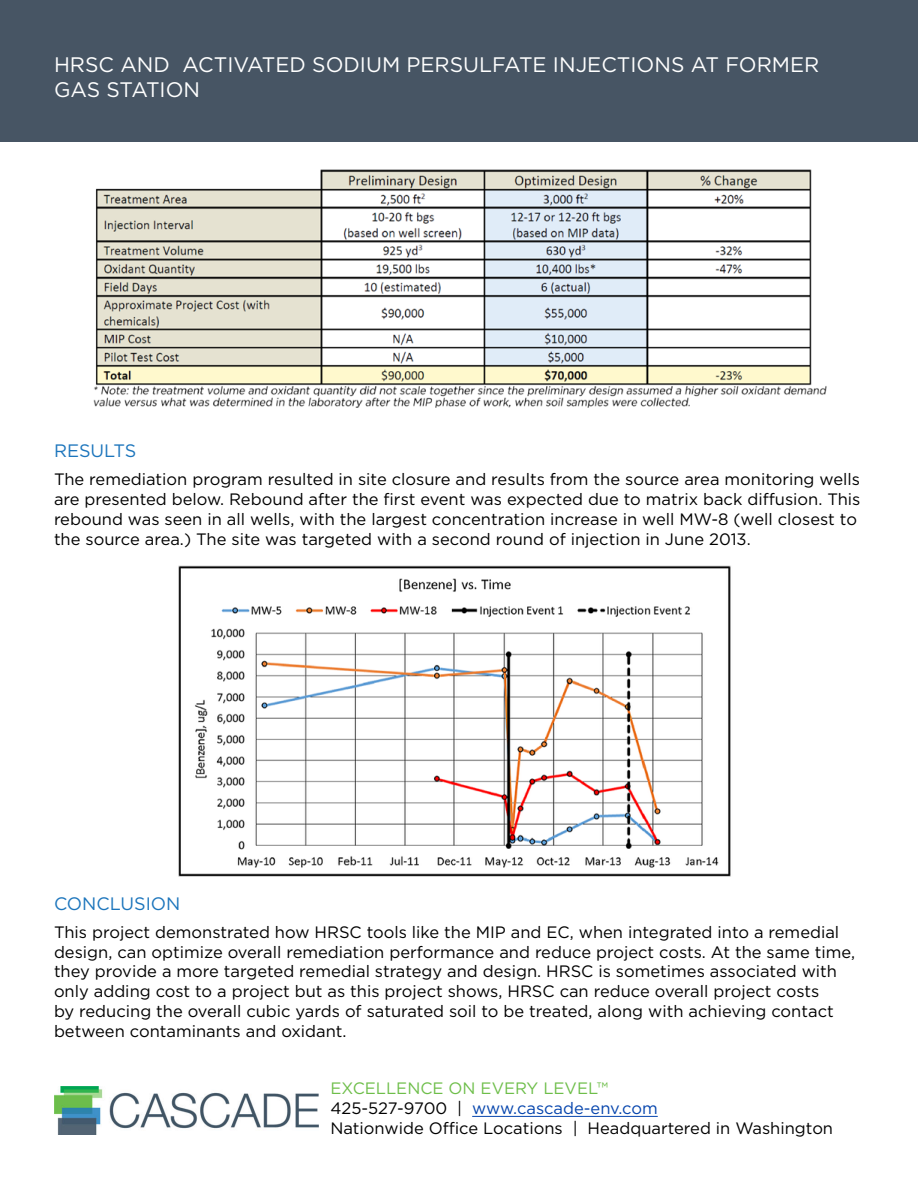
<style>
.page{position:relative;width:918px;height:1188px;background:#fff}
.page>*{position:absolute;margin:0;border:0;box-sizing:border-box;transform-origin:0 0}
.t1{font:21px/25.2px "Gotham";color:#fff}
.t2{font:18px "Gotham";color:#1c75bc}
.t3{font:16.5px/19.8px "Gotham";color:#000}
.s1{color:#6ebe4a}
.s2{color:#0645ad}
</style>
<div class="page">
<hr style="left:472px;top:1116px;width:186px;height:1px;background:#0645ad">
<div style="left:0;top:0;width:918px;height:141px;background:#475564"></div>
<img style="left:93px;top:169px;width:734px;height:239px">
<img style="left:178px;top:565px;width:553px;height:312px">
<img style="left:55px;top:1086px;width:264px;height:49px">
<p class="t1" style="left:54px;top:51px;width:767px">HRSC AND ACTIVATED SODIUM PERSULFATE INJECTIONS AT FORMER<br>GAS STATION</p>
<p class="t2" style="left:54px;top:439px;width:84px">RESULTS</p>
<p class="t3" style="left:54px;top:469px;width:808px">The remediation program resulted in site closure and results from the source area monitoring wells are presented below. Rebound after the first event was expected due to matrix back diffusion. This rebound was seen in all wells, with the largest concentration increase in well MW-8 (well closest to the source area.) The site was targeted with a second round of injection in June 2013.</p>
<p class="t2" style="left:54px;top:892px;width:128px">CONCLUSION</p>
<p class="t3" style="left:54px;top:922px;width:803px">This project demonstrated how HRSC tools like the MIP and EC, when integrated into a remedial design, can optimize overall remediation performance and reduce project costs. At the same time, they provide a more targeted remedial strategy and design. HRSC is sometimes associated with only adding cost to a project but as this project shows, HRSC can reduce overall project costs<br>by reducing the overall cubic yards of saturated soil to be treated, along with achieving contact between contaminants and oxidant.</p>
<p class="t3" style="left:330px;top:1078px;width:504px"><span class="s1">EXCELLENCE ON EVERY LEVEL™<br></span>425-527-9700 | <span class="s2">www.cascade-env.com<br></span>Nationwide Office Locations | Headquartered in Washington</p>
</div>
